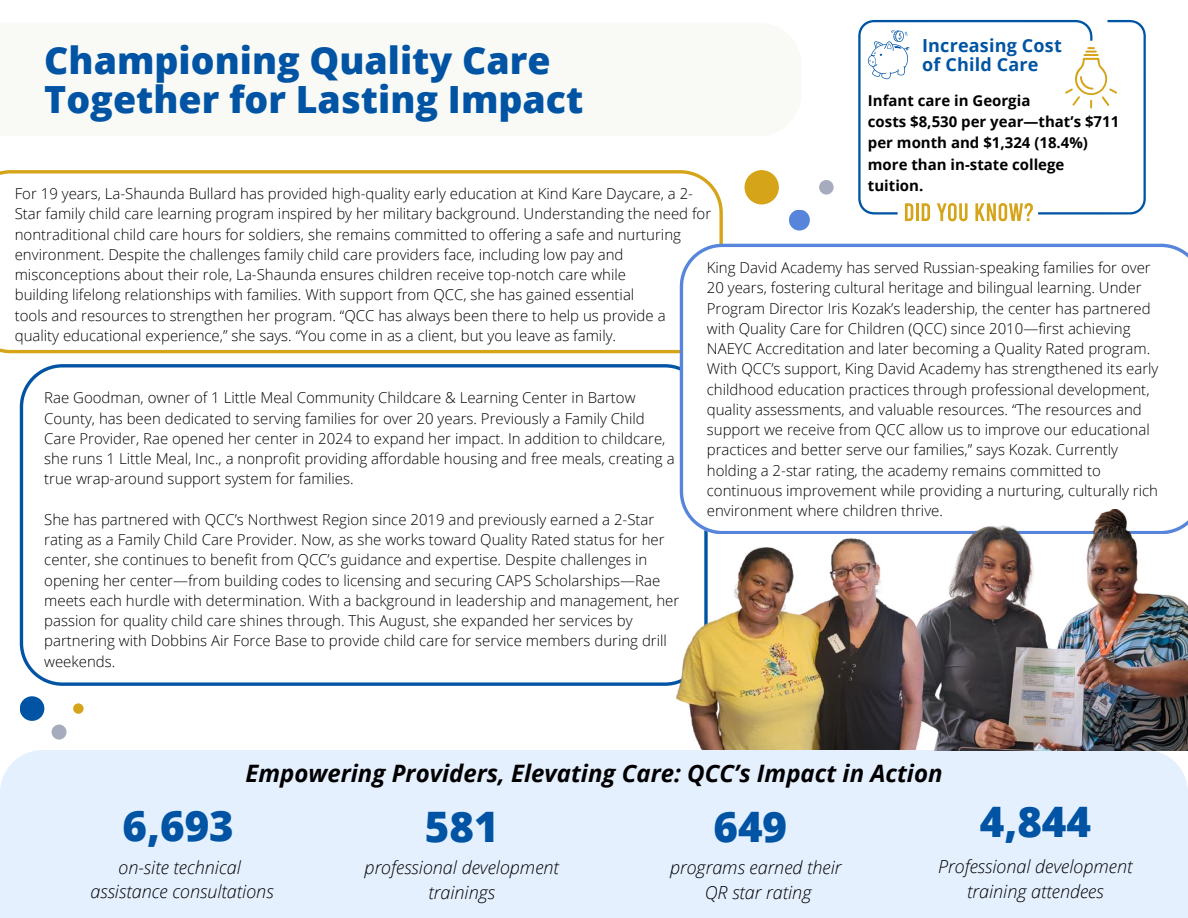
<style>
.page{position:relative;width:1188px;height:918px;background:#fff}
.page>*{position:absolute;margin:0;border:0;box-sizing:border-box;transform-origin:0 0}
.t1{font:800 42px "Open Sans";color:#0054a3}
.t2{font:800 37.5px/39.3px "Open Sans";color:#0054a3}
.t3{font:italic 700 24px "Open Sans";color:#000}
.t4{font:italic 300 18px/24.8px "Open Sans";color:#000;text-align:center}
.t5{font:700 18px/19.2px "Open Sans";letter-spacing:.01em;color:#0054a3}
.t6{font:300 15px/20.2px "Open Sans";color:#000}
.t7{font:700 15px/21.3px "Open Sans";color:#000}
</style>
<div class="page">
<div style="left:0;top:750px;width:1188px;height:168px;background:#e5f0ff"></div>
<svg style="left:20px;top:364px;width:660px;height:322px"></svg>
<svg style="left:0;top:170px;width:723px;height:183px"></svg>
<svg style="left:680px;top:244px;width:508px;height:266px"></svg>
<svg style="left:858px;top:20px;width:117px;height:195px"></svg>
<svg style="left:905px;top:203px;width:8px;height:18px"></svg>
<hr style="left:916px;top:203px;width:3px;height:18px;background:#d5a419">
<svg style="left:922px;top:203px;width:8px;height:18px"></svg>
<svg style="left:937px;top:203px;width:31px;height:18px"></svg>
<svg style="left:975px;top:20px;width:171px;height:201px"></svg>
<svg style="left:868px;top:30px;width:41px;height:49px"></svg>
<div style="left:745px;top:170px;width:34px;height:34px;background:#d5a419;border-radius:50%"></div>
<div style="left:789px;top:210px;width:21px;height:21px;background:#5785db;border-radius:50%"></div>
<div style="left:819px;top:180px;width:15px;height:15px;background:#a6abbd;border-radius:50%"></div>
<div style="left:20px;top:696px;width:24px;height:25px;background:#0054a3;border-radius:50%"></div>
<div style="left:52px;top:725px;width:15px;height:15px;background:#a6abbd;border-radius:50%"></div>
<div style="left:73px;top:703px;width:11px;height:11px;background:#d5a419;border-radius:50%"></div>
<img style="left:1021px;top:510px;width:167px;height:240px">
<img style="left:646px;top:431px;width:375px;height:319px">
<p class="t5" style="left:922px;top:36px;width:141px">Increasing Cost of Child Care</p>
<p class="t7" style="left:868px;top:89px;width:253px">Infant care in Georgia<br>costs $8,530 per year—that’s $711 per month and $1,324 (18.4%) more than in-state college tuition.</p>
<h2 class="t2" style="left:44px;top:40px;width:541px">Championing Quality Care<br>Together for Lasting Impact</h2>
<p class="t6" style="left:15px;top:183px;width:698px">For 19 years, La-Shaunda Bullard has provided high-quality early education at Kind Kare Daycare, a 2- Star family child care learning program inspired by her military background. Understanding the need for nontraditional child care hours for soldiers, she remains committed to offering a safe and nurturing environment. Despite the challenges family child care providers face, including low pay and misconceptions about their role, La-Shaunda ensures children receive top-notch care while<br>building lifelong relationships with families. With support from QCC, she has gained essential<br>tools and resources to strengthen her program. “QCC has always been there to help us provide a quality educational experience,” she says. “You come in as a client, but you leave as family.</p>
<p class="t6" style="left:707px;top:257px;width:453px">King David Academy has served Russian-speaking families for over 20 years, fostering cultural heritage and bilingual learning. Under Program Director Iris Kozak’s leadership, the center has partnered with Quality Care for Children (QCC) since 2010—first achieving NAEYC Accreditation and later becoming a Quality Rated program.<br>With QCC’s support, King David Academy has strengthened its early childhood education practices through professional development, quality assessments, and valuable resources. “The resources and support we receive from QCC allow us to improve our educational practices and better serve our families,” says Kozak. Currently holding a 2-star rating, the academy remains committed to continuous improvement while providing a nurturing, culturally rich environment where children thrive.</p>
<p class="t6" style="left:44px;top:387px;width:632px">Rae Goodman, owner of 1 Little Meal Community Childcare &amp; Learning Center in Bartow County, has been dedicated to serving families for over 20 years. Previously a Family Child Care Provider, Rae opened her center in 2024 to expand her impact. In addition to childcare, she runs 1 Little Meal, Inc., a nonprofit providing affordable housing and free meals, creating a true wrap-around support system for families.</p>
<p class="t6" style="left:44px;top:509px;width:637px">She has partnered with QCC’s Northwest Region since 2019 and previously earned a 2-Star rating as a Family Child Care Provider. Now, as she works toward Quality Rated status for her center, she continues to benefit from QCC’s guidance and expertise. Despite challenges in opening her center—from building codes to licensing and securing CAPS Scholarships—Rae meets each hurdle with determination. With a background in leadership and management, her passion for quality child care shines through. This August, she expanded her services by partnering with Dobbins Air Force Base to provide child care for service members during drill weekends.</p>
<h3 class="t3" style="left:245px;top:756px;width:699px">Empowering Providers, Elevating Care: QCC’s Impact in Action</h3>
<h1 class="t1" style="left:122px;top:796px;width:113px">6,693</h1>
<p class="t4" style="left:91px;top:854px;width:185px">on-site technical assistance consultations</p>
<h1 class="t1" style="left:425px;top:797px;width:75px">581</h1>
<p class="t4" style="left:365px;top:855px;width:196px">professional development trainings</p>
<h1 class="t1" style="left:713px;top:797px;width:75px">649</h1>
<p class="t4" style="left:670px;top:855px;width:173px">programs earned their<br>QR star rating</p>
<h1 class="t1" style="left:980px;top:793px;width:113px">4,844</h1>
<p class="t4" style="left:938px;top:854px;width:196px">Professional development training attendees</p>
</div>
